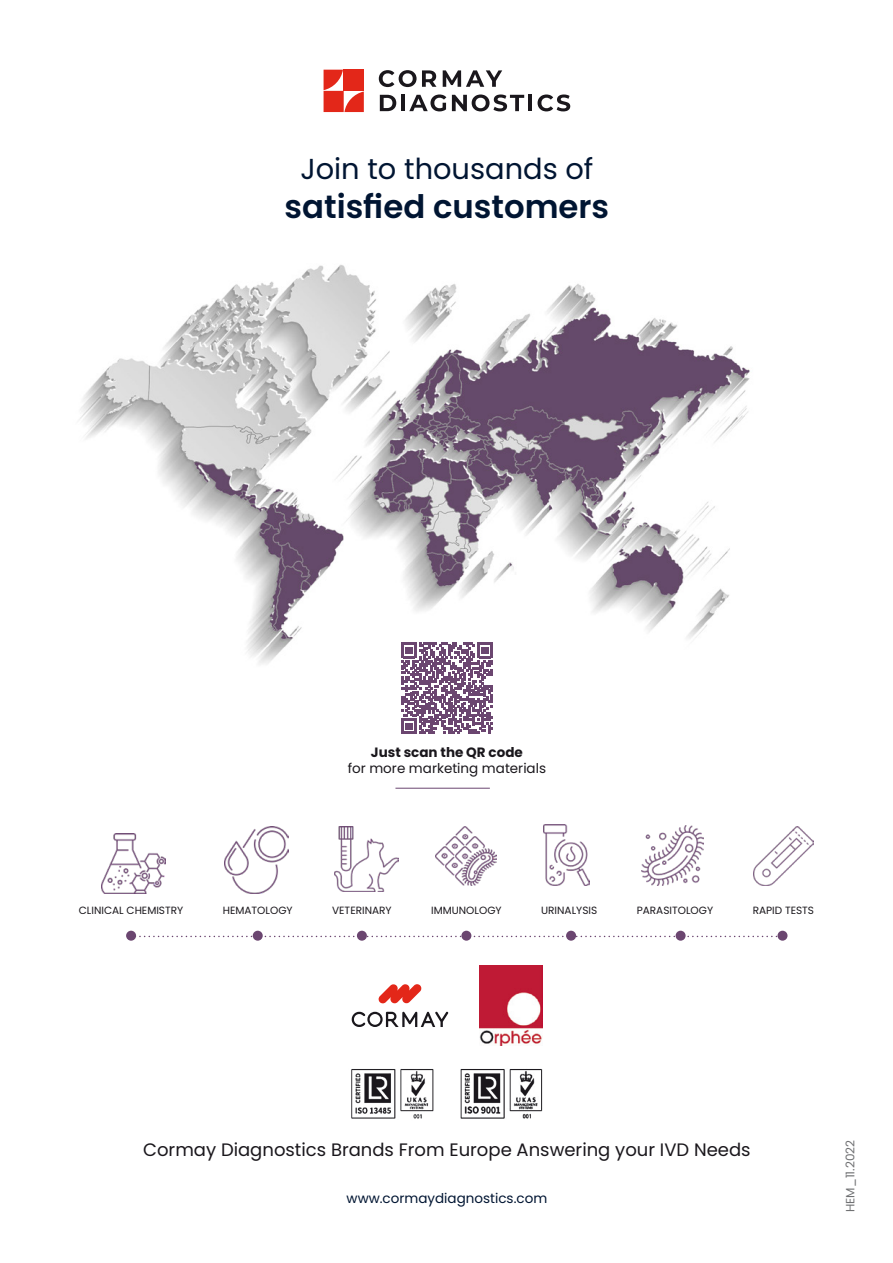
<style>
.page{position:relative;width:893px;height:1263px;background:#fff}
.page>*{position:absolute;margin:0;border:0;box-sizing:border-box;transform-origin:0 0}
.t1{font:600 32.4px "Poppins";color:#001532}
.t2{font:28.8px "Poppins";color:#001532}
.t3{font:18px "Poppins";color:#1a171c}
.t4{font:13.5px "Poppins";color:#001532}
.t5{font:13.5px "Poppins";color:#1a171c}
.t6{font:700 13.5px "Poppins";color:#1a171c}
.t7{font:12px "Poppins";color:#707173}
.t8{font:10.5px "Poppins";color:#1a171c}
</style>
<div class="page">
<img style="left:79px;top:265px;width:671px;height:399px">
<div style="left:357px;top:931px;width:10px;height:10px;background:#6b4670;border-radius:50%"></div>
<div style="left:253px;top:931px;width:10px;height:10px;background:#6b4670;border-radius:50%"></div>
<div style="left:777px;top:931px;width:10px;height:10px;background:#6b4670;border-radius:50%"></div>
<div style="left:126px;top:931px;width:10px;height:10px;background:#6b4670;border-radius:50%"></div>
<div style="left:461px;top:931px;width:10px;height:10px;background:#6b4670;border-radius:50%"></div>
<div style="left:566px;top:931px;width:10px;height:10px;background:#6b4670;border-radius:50%"></div>
<div style="left:676px;top:931px;width:10px;height:10px;background:#6b4670;border-radius:50%"></div>
<svg style="left:136px;top:936px;width:642px;height:1px"></svg>
<img style="left:225px;top:826px;width:64px;height:67px">
<img style="left:334px;top:826px;width:64px;height:65px">
<img style="left:435px;top:826px;width:62px;height:60px">
<img style="left:543px;top:824px;width:46px;height:62px">
<img style="left:641px;top:825px;width:62px;height:61px">
<img style="left:754px;top:826px;width:59px;height:60px">
<img style="left:102px;top:833px;width:64px;height:60px">
<svg style="left:379px;top:70px;width:57px;height:17px"></svg>
<svg style="left:443px;top:70px;width:59px;height:17px"></svg>
<svg style="left:380px;top:95px;width:16px;height:16px"></svg>
<hr style="left:401px;top:95px;width:4px;height:16px;background:#1a171c">
<svg style="left:409px;top:94px;width:37px;height:17px"></svg>
<svg style="left:452px;top:94px;width:72px;height:17px"></svg>
<hr style="left:529px;top:95px;width:3px;height:16px;background:#1a171c">
<svg style="left:538px;top:94px;width:32px;height:17px"></svg>
<svg style="left:324px;top:70px;width:40px;height:42px;background:#e74a3e"></svg>
<svg style="left:378px;top:984px;width:44px;height:20px"></svg>
<svg style="left:352px;top:1012px;width:96px;height:15px"></svg>
<img style="left:480px;top:965px;width:62px;height:81px">
<img style="left:351px;top:1069px;width:192px;height:50px">
<svg style="left:401px;top:642px;width:92px;height:92px"></svg>
<hr style="left:395px;top:788px;width:95px;height:1px;background:#6b4670">
<h2 class="t2" style="left:300px;top:152px;width:295px">Join to thousands of</h2>
<h1 class="t1" style="left:285px;top:188px;width:326px">satisfied customers</h1>
<p class="t6" style="left:371px;top:744px;width:153px">Just scan the QR code</p>
<p class="t5" style="left:348px;top:761px;width:200px">for more marketing materials</p>
<p class="t8" style="left:79px;top:904px;width:106px">CLINICAL CHEMISTRY</p>
<p class="t8" style="left:223px;top:904px;width:71px">HEMATOLOGY</p>
<p class="t8" style="left:332px;top:904px;width:61px">VETERINARY</p>
<p class="t8" style="left:431px;top:904px;width:72px">IMMUNOLOGY</p>
<p class="t8" style="left:541px;top:904px;width:58px">URINALYSIS</p>
<p class="t8" style="left:637px;top:904px;width:78px">PARASITOLOGY</p>
<p class="t8" style="left:753px;top:904px;width:63px">RAPID TESTS</p>
<h3 class="t3" style="left:143px;top:1139px;width:609px">Cormay Diagnostics Brands From Europe Answering your IVD Needs</h3>
<p class="t7" style="left:843px;top:1212px;width:74px;rotate:-90deg">HEM_11.2022</p>
<p class="t4" style="left:347px;top:1191px;width:202px">www.cormaydiagnostics.com</p>
</div>
